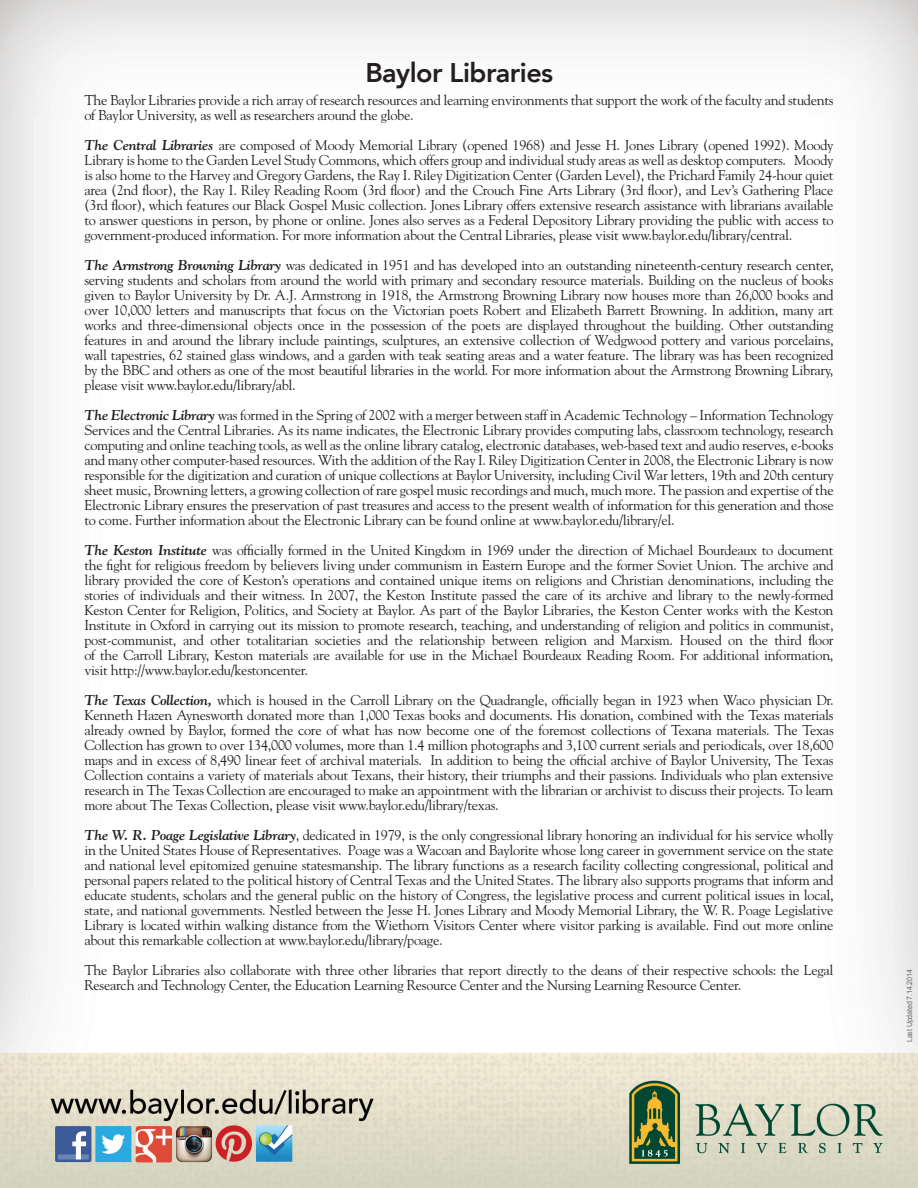
<style>
.page{position:relative;width:918px;height:1188px;background:#fff}
.page>*{position:absolute;margin:0;border:0;box-sizing:border-box;transform-origin:0 0}
.t1{font:800 27px "Avenir";letter-spacing:-.02em;color:#231f20}
.t2{font:14.25px/15px "Goudy Std";letter-spacing:-.02em;color:#231f20;text-align:justify}
.t3{font:7.5px "Arial";letter-spacing:-.02em;color:#6c6d70;scale:.95 1}
.s1{font-weight:700;font-style:italic}
</style>
<div class="page">
<img style="left:0;top:0;width:918px;height:1188px">
<p class="t1" style="left:365px;top:51px;width:189px">Baylor Libraries</p>
<p class="t2" style="left:84px;top:93px;width:751px">The Baylor Libraries provide a rich array of research resources and learning environments that support the work of the faculty and students of Baylor University, as well as researchers around the globe.</p>
<p class="t2" style="left:84px;top:138px;width:751px"><span class="s1">The Central Libraries</span> are composed of Moody Memorial Library (opened 1968) and Jesse H. Jones Library (opened 1992). Moody Library is home to the Garden Level Study Commons, which offers group and individual study areas as well as desktop computers. Moody is also home to the Harvey and Gregory Gardens, the Ray I. Riley Digitization Center (Garden Level), the Prichard Family 24-hour quiet area (2nd floor), the Ray I. Riley Reading Room (3rd floor) and the Crouch Fine Arts Library (3rd floor), and Lev’s Gathering Place (3rd floor), which features our Black Gospel Music collection. Jones Library offers extensive research assistance with librarians available to answer questions in person, by phone or online. Jones also serves as a Federal Depository Library providing the public with access to government-produced information. For more information about the Central Libraries, please visit www.baylor.edu/library/central.</p>
<p class="t2" style="left:84px;top:258px;width:751px"><span class="s1">The Armstrong Browning Library</span> was dedicated in 1951 and has developed into an outstanding nineteenth-century research center, serving students and scholars from around the world with primary and secondary resource materials. Building on the nucleus of books given to Baylor University by Dr. A.J. Armstrong in 1918, the Armstrong Browning Library now houses more than 26,000 books and over 10,000 letters and manuscripts that focus on the Victorian poets Robert and Elizabeth Barrett Browning. In addition, many art works and three-dimensional objects once in the possession of the poets are displayed throughout the building. Other outstanding features in and around the library include paintings, sculptures, an extensive collection of Wedgwood pottery and various porcelains, wall tapestries, 62 stained glass windows, and a garden with teak seating areas and a water feature. The library was has been recognized by the BBC and others as one of the most beautiful libraries in the world. For more information about the Armstrong Browning Library, please visit www.baylor.edu/library/abl.</p>
<p class="t2" style="left:84px;top:408px;width:751px"><span class="s1">The Electronic Library</span> was formed in the Spring of 2002 with a merger between staff in Academic Technology – Information Technology Services and the Central Libraries. As its name indicates, the Electronic Library provides computing labs, classroom technology, research computing and online teaching tools, as well as the online library catalog, electronic databases, web-based text and audio reserves, e-books and many other computer-based resources. With the addition of the Ray I. Riley Digitization Center in 2008, the Electronic Library is now responsible for the digitization and curation of unique collections at Baylor University, including Civil War letters, 19th and 20th century sheet music, Browning letters, a growing collection of rare gospel music recordings and much, much more. The passion and expertise of the Electronic Library ensures the preservation of past treasures and access to the present wealth of information for this generation and those to come. Further information about the Electronic Library can be found online at www.baylor.edu/library/el.</p>
<p class="t2" style="left:84px;top:543px;width:751px"><span class="s1">The Keston Institute</span> was officially formed in the United Kingdom in 1969 under the direction of Michael Bourdeaux to document the fight for religious freedom by believers living under communism in Eastern Europe and the former Soviet Union. The archive and library provided the core of Keston’s operations and contained unique items on religions and Christian denominations, including the stories of individuals and their witness. In 2007, the Keston Institute passed the care of its archive and library to the newly-formed Keston Center for Religion, Politics, and Society at Baylor. As part of the Baylor Libraries, the Keston Center works with the Keston Institute in Oxford in carrying out its mission to promote research, teaching, and understanding of religion and politics in communist, post-communist, and other totalitarian societies and the relationship between religion and Marxism. Housed on the third floor of the Carroll Library, Keston materials are available for use in the Michael Bourdeaux Reading Room. For additional information, visit http://www.baylor.edu/kestoncenter.</p>
<p class="t2" style="left:84px;top:693px;width:751px"><span class="s1">The Texas Collection,</span> which is housed in the Carroll Library on the Quadrangle, officially began in 1923 when Waco physician Dr.<br>Kenneth Hazen Aynesworth donated more than 1,000 Texas books and documents. His donation, combined with the Texas materials already owned by Baylor, formed the core of what has now become one of the foremost collections of Texana materials. The Texas Collection has grown to over 134,000 volumes, more than 1.4 million photographs and 3,100 current serials and periodicals, over 18,600 maps and in excess of 8,490 linear feet of archival materials. In addition to being the official archive of Baylor University, The Texas Collection contains a variety of materials about Texans, their history, their triumphs and their passions. Individuals who plan extensive research in The Texas Collection are encouraged to make an appointment with the librarian or archivist to discuss their projects. To learn more about The Texas Collection, please visit www.baylor.edu/library/texas.</p>
<p class="t2" style="left:84px;top:828px;width:751px"><span class="s1">The W. R. Poage Legislative Library</span>, dedicated in 1979, is the only congressional library honoring an individual for his service wholly in the United States House of Representatives. Poage was a Wacoan and Baylorite whose long career in government service on the state and national level epitomized genuine statesmanship. The library functions as a research facility collecting congressional, political and personal papers related to the political history of Central Texas and the United States. The library also supports programs that inform and educate students, scholars and the general public on the history of Congress, the legislative process and current political issues in local, state, and national governments. Nestled between the Jesse H. Jones Library and Moody Memorial Library, the W. R. Poage Legislative Library is located within walking distance from the Wiethorn Visitors Center where visitor parking is available. Find out more online about this remarkable collection at www.baylor.edu/library/poage.</p>
<p class="t2" style="left:84px;top:963px;width:751px">The Baylor Libraries also collaborate with three other libraries that report directly to the deans of their respective schools: the Legal<br>Research and Technology Center, the Education Learning Resource Center and the Nursing Learning Resource Center.</p>
<p class="t3" style="left:904px;top:1042px;width:78px;rotate:-90deg">Last Updated 7.14.2014</p>
</div>
